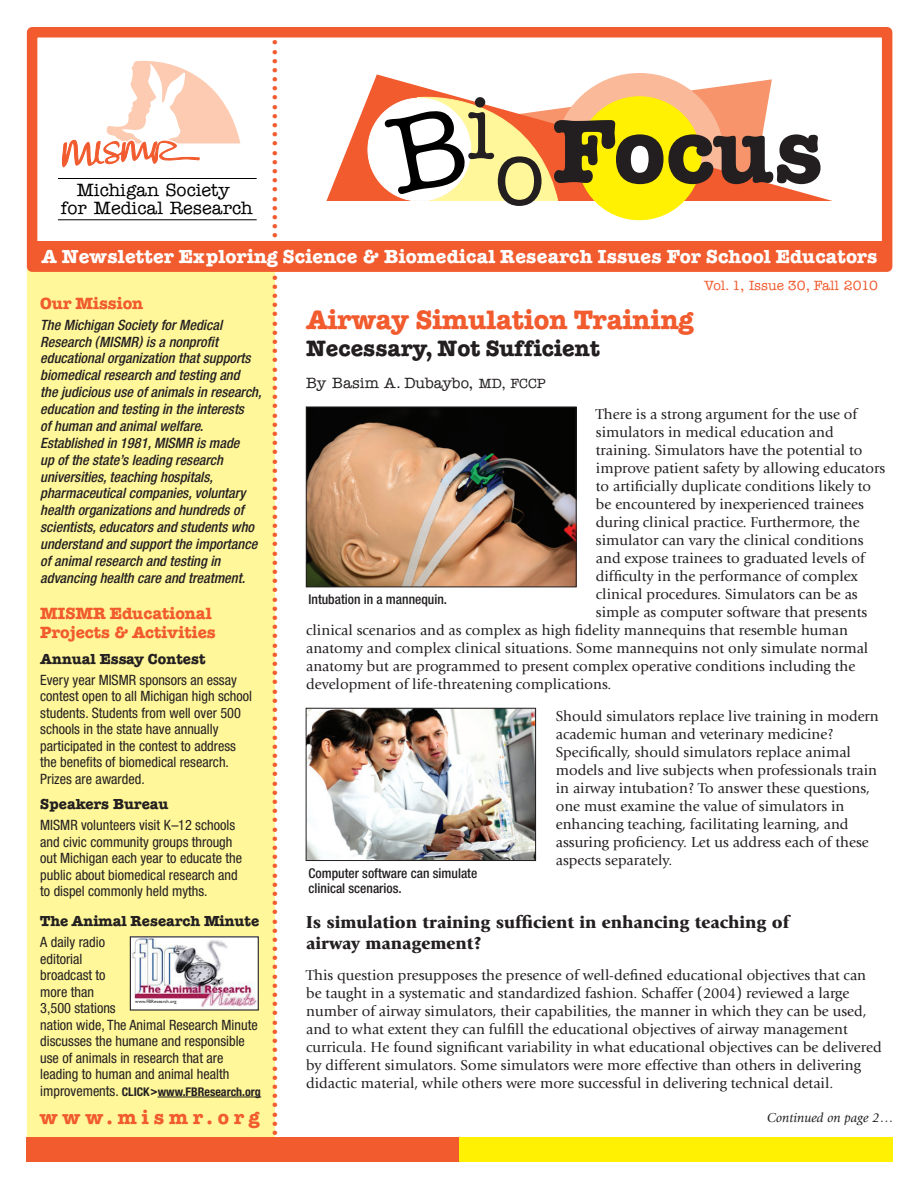
<style>
.page{position:relative;width:918px;height:1188px;background:#fff}
.page>*{position:absolute;margin:0;border:0;box-sizing:border-box;transform-origin:0 0}
.t1{font:90.45px "American Typewriter Bold A";color:#231f20}
.t2{font:600 31.5px "Minion";color:#f15b2e}
.t3{font:27px "American Typewriter Bold A";color:#f15b2e}
.t4{font:22.5px "American Typewriter Bold A";color:#231f20}
.t5{font:19.5px "American Typewriter Bold A";letter-spacing:.255em;color:#f15b2e}
.t6{font:19.2px "American Typewriter Bold A";letter-spacing:.01em;color:#fff}
.t7{font:900 18px/21px "Giovanni";color:#231f20}
.t8{font:18px/18px "American Typewriter Medium A";color:#000;text-align:center}
.t9{font:16.5px/19.5px "American Typewriter Bold A";color:#f15b2e}
.t10{font:15px/18px "Giovanni";color:#231f20}
.t11{font:15px "American Typewriter Medium A";color:#231f20}
.t12{font:14.7px "American Typewriter Bold A";color:#231f20}
.t13{font:condensed 14.25px/16.5px "Helvetica Neue";color:#231f20}
.t14{font:italic 500 condensed 14.25px/16.8px "Helvetica Neue";color:#231f20}
.t15{font:500 condensed 13.5px/15.8px "Helvetica Neue";color:#231f20}
.t16{font:13.5px "American Typewriter Medium A";color:#f15b2e}
.t17{font:italic 13.5px "Giovanni";color:#231f20}
.t18{font:700 condensed 12px "Helvetica Neue";color:#231f20}
.t19{font:4.8px "Gill Sans";color:#231f20}
.s1{font-weight:400;font-size:14.25px}
.s2{font-size:13.5px}
</style>
<div class="page">
<div style="left:27px;top:272px;width:248px;height:865px;background:#fff79a"></div>
<svg style="left:56px;top:61px;width:184px;height:281px"></svg>
<svg style="left:326px;top:74px;width:507px;height:127px"></svg>
<div style="left:578px;top:97px;width:123px;height:123px;background:#fff101;border-radius:50%"></div>
<div style="left:368px;top:98px;width:103px;height:103px;background:#fff;border-radius:50%"></div>
<div style="left:32px;top:241px;width:854px;height:28px;background:#f15b2e"></div>
<div style="left:27px;top:27px;width:865px;height:245px;border:10px solid #f15b2e"></div>
<div style="left:27px;top:1137px;width:432px;height:25px;background:#f15b2e"></div>
<div style="left:459px;top:1137px;width:433px;height:24px;background:#fff101"></div>
<hr style="left:158px;top:1097px;width:103px;height:1px;background:#231f20">
<svg style="left:384px;top:73px;width:388px;height:133px"></svg>
<hr style="left:58px;top:178px;width:199px;height:1px;background:#000">
<hr style="left:58px;top:219px;width:199px;height:1px;background:#000">
<img style="left:132px;top:938px;width:125px;height:71px">
<div style="left:130px;top:936px;width:129px;height:75px;border:1px solid #231f20"></div>
<img style="left:305px;top:406px;width:272px;height:455px">
<p class="t2" style="left:254px;top:239px;width:202px;rotate:-90deg">......................</p>
<p class="t6" style="left:41px;top:250px;width:838px">A Newsletter Exploring Science &amp; Biomedical Research Issues For School Educators</p>
<p class="t9" style="left:40px;top:295px;width:105px">Our Mission</p>
<p class="t14" style="left:40px;top:317px;width:223px">The Michigan Society for Medical Research (MISMR) is a nonprofit educational organization that supports biomedical research and testing and<br>the judicious use of animals in research, education and testing in the interests<br>of human and animal welfare.<br>Established in 1981, MISMR is made<br>up of the state’s leading research universities, teaching hospitals, pharmaceutical companies, voluntary health organizations and hundreds of scientists, educators and students who understand and support the importance of animal research and testing in advancing health care and treatment.</p>
<p class="t9" style="left:40px;top:605px;width:177px">MISMR Educational<br>Projects &amp; Activities</p>
<p class="t12" style="left:40px;top:654px;width:167px">Annual Essay Contest</p>
<p class="t13" style="left:40px;top:673px;width:213px">Every year MISMR sponsors an essay contest open to all Michigan high school students. Students from well over 500 schools in the state have annually participated in the contest to address the benefits of biomedical research.<br>Prizes are awarded.</p>
<p class="t12" style="left:40px;top:799px;width:130px">Speakers Bureau</p>
<p class="t13" style="left:40px;top:818px;width:203px">MISMR volunteers visit K–12 schools and civic community groups through out Michigan each year to educate the public about biomedical research and to dispel commonly held myths.</p>
<p class="t12" style="left:40px;top:916px;width:221px">The Animal Research Minute</p>
<p class="t13" style="left:40px;top:935px;width:219px">A daily radio<br>editorial<br>broadcast to<br>more than<br>3,500 stations<br>nation wide, The Animal Research Minute discusses the humane and responsible use of animals in research that are leading to human and animal health</p>
<p class="t18" style="left:40px;top:1087px;width:222px"><span class="s1">improvements.</span> CLICK&gt;www.FBResearch.org</p>
<p class="t1" style="left:553px;top:120px;width:272px">Focus</p>
<p class="t8" style="left:61px;top:183px;width:193px">Michigan Society<br>for Medical Research</p>
<p class="t2" style="left:296px;top:274px;width:865px;rotate:90deg">..............................................................................................</p>
<p class="t16" style="left:704px;top:281px;width:176px">Vol. 1, Issue 30, Fall 2010</p>
<p class="t3" style="left:306px;top:310px;width:389px">Airway Simulation Training</p>
<p class="t4" style="left:306px;top:341px;width:295px">Necessary, Not Sufficient</p>
<p class="t11" style="left:306px;top:377px;width:241px">By Basim A. Dubaybo, <span class="s2">MD, FCCP</span></p>
<p class="t10" style="left:596px;top:406px;width:263px">There is a strong argument for the use of</p>
<p class="t10" style="left:596px;top:424px;width:239px">simulators in medical education and</p>
<p class="t10" style="left:596px;top:442px;width:268px">training. Simulators have the potential to</p>
<p class="t10" style="left:596px;top:460px;width:291px">improve patient safety by allowing educators</p>
<p class="t10" style="left:596px;top:478px;width:277px">to artificially duplicate conditions likely to</p>
<p class="t10" style="left:596px;top:496px;width:270px">be encountered by inexperienced trainees</p>
<p class="t10" style="left:596px;top:514px;width:265px">during clinical practice. Furthermore, the</p>
<p class="t10" style="left:596px;top:532px;width:269px">simulator can vary the clinical conditions</p>
<p class="t10" style="left:596px;top:550px;width:270px">and expose trainees to graduated levels of</p>
<p class="t10" style="left:596px;top:568px;width:263px">difficulty in the performance of complex</p>
<p class="t10" style="left:596px;top:586px;width:263px">clinical procedures. Simulators can be as</p>
<p class="t10" style="left:596px;top:604px;width:273px">simple as computer software that presents</p>
<p class="t10" style="left:306px;top:622px;width:543px">clinical scenarios and as complex as high fidelity mannequins that resemble human</p>
<p class="t10" style="left:306px;top:640px;width:564px">anatomy and complex clinical situations. Some mannequins not only simulate normal</p>
<p class="t10" style="left:306px;top:658px;width:551px">anatomy but are programmed to present complex operative conditions including the</p>
<p class="t10" style="left:306px;top:676px;width:307px">development of life-threatening complications.</p>
<p class="t10" style="left:556px;top:708px;width:325px">Should simulators replace live training in modern academic human and veterinary medicine?<br>Specifically, should simulators replace animal models and live subjects when professionals train in airway intubation? To answer these questions, one must examine the value of simulators in enhancing teaching, facilitating learning, and assuring proficiency. Let us address each of these aspects separately.</p>
<p class="t15" style="left:309px;top:593px;width:140px">Intubation in a mannequin.</p>
<p class="t15" style="left:309px;top:866px;width:170px">Computer software can simulate clinical scenarios.</p>
<p class="t7" style="left:306px;top:913px;width:485px">Is simulation training sufficient in enhancing teaching of airway management?</p>
<p class="t10" style="left:306px;top:967px;width:577px">This question presupposes the presence of well-defined educational objectives that can be taught in a systematic and standardized fashion. Schaffer (2004) reviewed a large number of airway simulators, their capabilities, the manner in which they can be used, and to what extent they can fulfill the educational objectives of airway management curricula. He found significant variability in what educational objectives can be delivered by different simulators. Some simulators were more effective than others in delivering didactic material, while others were more successful in delivering technical detail.</p>
<p class="t17" style="left:767px;top:1112px;width:127px">Continued on page 2…</p>
<p class="t19" style="left:135px;top:999px;width:43px">www.FBResearch.org</p>
<p class="t5" style="left:40px;top:1110px;width:222px">www.mismr.org</p>
</div>
